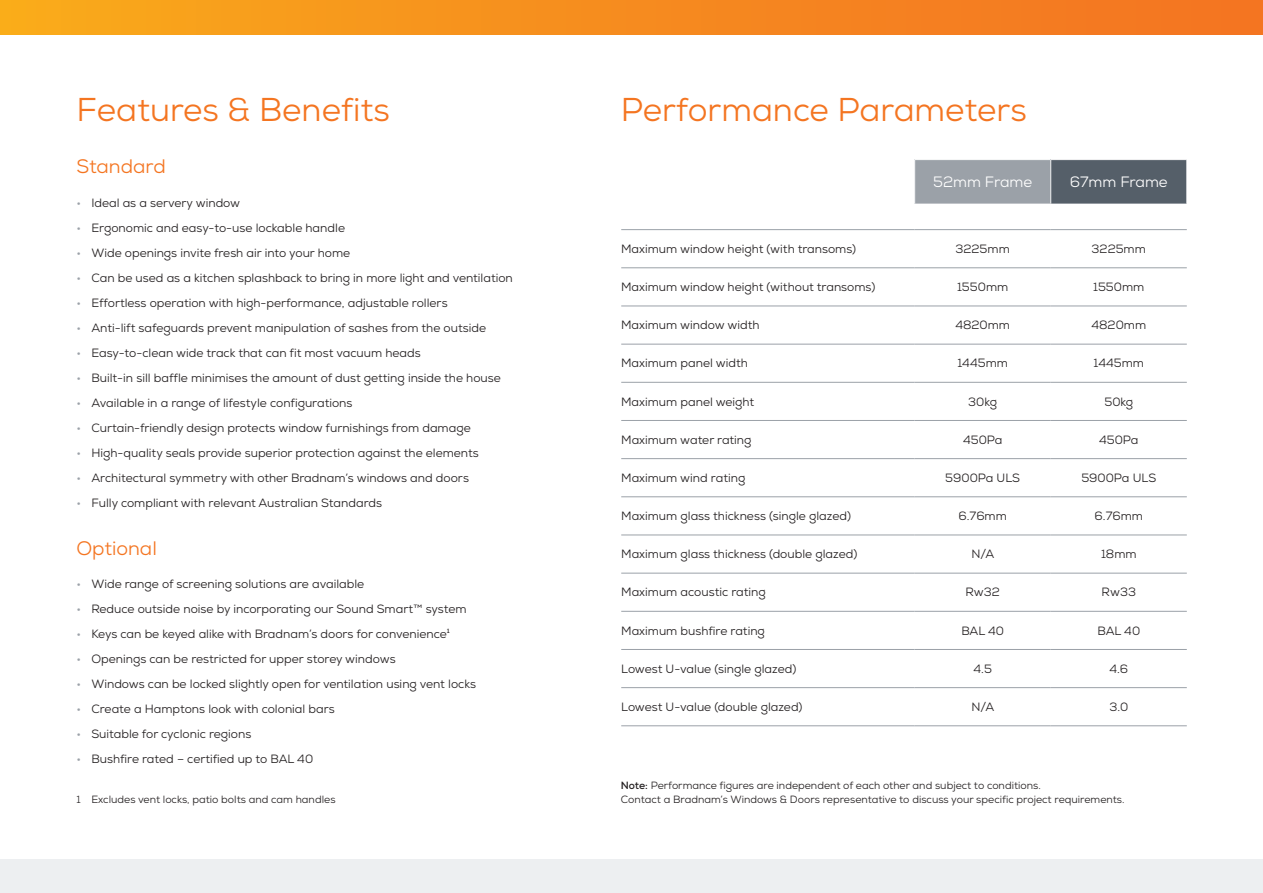
<style>
.page{position:relative;width:1263px;height:893px;background:#fff}
.page>*{position:absolute;margin:0;border:0;box-sizing:border-box;transform-origin:0 0}
.t1{font:33px "Nexa";color:#f47521}
.t2{font:19.5px "Nexa";color:#f47521}
.t3{font:15px "Nexa";color:#fff}
.t4{font:12px "Nexa";color:#231f20}
.t5{font:10.5px/14.2px "Nexa";color:#231f20}
.s1{color:#9ba1a8}
.s2{font-weight:700}
</style>
<div class="page">
<div style="left:915px;top:160px;width:136px;height:44px;background:#9ba1a8"></div>
<div style="left:1051px;top:160px;width:136px;height:44px;background:#555f69"></div>
<hr style="left:621px;top:267px;width:294px;height:1px;background:#9ba1a8">
<hr style="left:915px;top:267px;width:136px;height:1px;background:#9ba1a8">
<hr style="left:1051px;top:267px;width:136px;height:1px;background:#9ba1a8">
<hr style="left:621px;top:306px;width:294px;height:1px;background:#9ba1a8">
<hr style="left:915px;top:306px;width:136px;height:1px;background:#9ba1a8">
<hr style="left:1051px;top:306px;width:136px;height:1px;background:#9ba1a8">
<hr style="left:621px;top:344px;width:294px;height:1px;background:#9ba1a8">
<hr style="left:915px;top:344px;width:136px;height:1px;background:#9ba1a8">
<hr style="left:1051px;top:344px;width:136px;height:1px;background:#9ba1a8">
<hr style="left:621px;top:382px;width:294px;height:1px;background:#9ba1a8">
<hr style="left:915px;top:382px;width:136px;height:1px;background:#9ba1a8">
<hr style="left:1051px;top:382px;width:136px;height:1px;background:#9ba1a8">
<hr style="left:621px;top:420px;width:294px;height:1px;background:#9ba1a8">
<hr style="left:915px;top:420px;width:136px;height:1px;background:#9ba1a8">
<hr style="left:1051px;top:420px;width:136px;height:1px;background:#9ba1a8">
<hr style="left:621px;top:458px;width:294px;height:1px;background:#9ba1a8">
<hr style="left:915px;top:458px;width:136px;height:1px;background:#9ba1a8">
<hr style="left:1051px;top:458px;width:136px;height:1px;background:#9ba1a8">
<hr style="left:621px;top:496px;width:294px;height:1px;background:#9ba1a8">
<hr style="left:915px;top:496px;width:136px;height:1px;background:#9ba1a8">
<hr style="left:1051px;top:496px;width:136px;height:1px;background:#9ba1a8">
<hr style="left:621px;top:535px;width:294px;height:1px;background:#9ba1a8">
<hr style="left:915px;top:535px;width:136px;height:1px;background:#9ba1a8">
<hr style="left:1051px;top:535px;width:136px;height:1px;background:#9ba1a8">
<hr style="left:621px;top:573px;width:294px;height:1px;background:#9ba1a8">
<hr style="left:915px;top:573px;width:136px;height:1px;background:#9ba1a8">
<hr style="left:1051px;top:573px;width:136px;height:1px;background:#9ba1a8">
<hr style="left:621px;top:611px;width:294px;height:1px;background:#9ba1a8">
<hr style="left:915px;top:611px;width:136px;height:1px;background:#9ba1a8">
<hr style="left:1051px;top:611px;width:136px;height:1px;background:#9ba1a8">
<hr style="left:621px;top:649px;width:294px;height:1px;background:#9ba1a8">
<hr style="left:915px;top:649px;width:136px;height:1px;background:#9ba1a8">
<hr style="left:1051px;top:649px;width:136px;height:1px;background:#9ba1a8">
<hr style="left:621px;top:687px;width:294px;height:1px;background:#9ba1a8">
<hr style="left:915px;top:687px;width:136px;height:1px;background:#9ba1a8">
<hr style="left:1051px;top:687px;width:136px;height:1px;background:#9ba1a8">
<hr style="left:621px;top:725px;width:294px;height:1px;background:#9ba1a8">
<hr style="left:915px;top:725px;width:136px;height:1px;background:#9ba1a8">
<hr style="left:1051px;top:725px;width:136px;height:1px;background:#9ba1a8">
<hr style="left:621px;top:229px;width:294px;height:1px;background:#9ba1a8">
<hr style="left:915px;top:229px;width:136px;height:1px;background:#9ba1a8">
<hr style="left:1051px;top:229px;width:136px;height:1px;background:#9ba1a8">
<hr style="left:1050px;top:160px;width:1px;height:44px;background:#fff">
<hr style="left:1186px;top:160px;width:1px;height:44px;background:#fff">
<div style="left:0;top:859px;width:1263px;height:34px;background:#edeff1"></div>
<div style="left:0;top:0;width:1263px;height:34px;background:linear-gradient(to right,#f9a91a,#f37122)"></div>
<h1 class="t1" style="left:77px;top:89px;width:315px">Features &amp; Benefits</h1>
<h2 class="t2" style="left:77px;top:154px;width:91px">Standard</h2>
<p class="t4" style="left:77px;top:195px;width:165px"><span class="s1">•</span> Ideal as a servery window</p>
<p class="t4" style="left:77px;top:220px;width:270px"><span class="s1">•</span> Ergonomic and easy-to-use lockable handle</p>
<p class="t4" style="left:77px;top:245px;width:275px"><span class="s1">•</span> Wide openings invite fresh air into your home</p>
<p class="t4" style="left:77px;top:270px;width:438px"><span class="s1">•</span> Can be used as a kitchen splashback to bring in more light and ventilation</p>
<p class="t4" style="left:77px;top:295px;width:373px"><span class="s1">•</span> Effortless operation with high-performance, adjustable rollers</p>
<p class="t4" style="left:77px;top:320px;width:411px"><span class="s1">•</span> Anti-lift safeguards prevent manipulation of sashes from the outside</p>
<p class="t4" style="left:77px;top:345px;width:346px"><span class="s1">•</span> Easy-to-clean wide track that can fit most vacuum heads</p>
<p class="t4" style="left:77px;top:370px;width:426px"><span class="s1">•</span> Built-in sill baffle minimises the amount of dust getting inside the house</p>
<p class="t4" style="left:77px;top:395px;width:278px"><span class="s1">•</span> Available in a range of lifestyle configurations</p>
<p class="t4" style="left:77px;top:420px;width:396px"><span class="s1">•</span> Curtain-friendly design protects window furnishings from damage</p>
<p class="t4" style="left:77px;top:445px;width:404px"><span class="s1">•</span> High-quality seals provide superior protection against the elements</p>
<p class="t4" style="left:77px;top:470px;width:394px"><span class="s1">•</span> Architectural symmetry with other Bradnam’s windows and doors</p>
<p class="t4" style="left:77px;top:495px;width:307px"><span class="s1">•</span> Fully compliant with relevant Australian Standards</p>
<h2 class="t2" style="left:77px;top:536px;width:82px">Optional</h2>
<p class="t4" style="left:77px;top:576px;width:289px"><span class="s1">•</span> Wide range of screening solutions are available</p>
<p class="t4" style="left:77px;top:601px;width:392px"><span class="s1">•</span> Reduce outside noise by incorporating our Sound Smart™ system</p>
<p class="t4" style="left:77px;top:626px;width:375px"><span class="s1">•</span> Keys can be keyed alike with Bradnam’s doors for convenience¹</p>
<p class="t4" style="left:77px;top:651px;width:321px"><span class="s1">•</span> Openings can be restricted for upper storey windows</p>
<p class="t4" style="left:77px;top:677px;width:401px"><span class="s1">•</span> Windows can be locked slightly open for ventilation using vent locks</p>
<p class="t4" style="left:77px;top:702px;width:260px"><span class="s1">•</span> Create a Hamptons look with colonial bars</p>
<p class="t4" style="left:77px;top:727px;width:176px"><span class="s1">•</span> Suitable for cyclonic regions</p>
<p class="t4" style="left:77px;top:752px;width:238px"><span class="s1">•</span> Bushfire rated – certified up to BAL 40</p>
<p class="t5" style="left:77px;top:792px;width:261px">1 Excludes vent locks, patio bolts and cam handles</p>
<h1 class="t1" style="left:621px;top:89px;width:407px">Performance Parameters</h1>
<p class="t3" style="left:933px;top:172px;width:101px">52mm Frame</p>
<p class="t3" style="left:1070px;top:172px;width:99px">67mm Frame</p>
<p class="t4" style="left:621px;top:241px;width:236px">Maximum window height (with transoms)</p>
<p class="t4" style="left:955px;top:241px;width:56px">3225mm</p>
<p class="t4" style="left:1092px;top:241px;width:56px">3225mm</p>
<p class="t4" style="left:621px;top:279px;width:256px">Maximum window height (without transoms)</p>
<p class="t4" style="left:957px;top:279px;width:53px">1550mm</p>
<p class="t4" style="left:1093px;top:279px;width:53px">1550mm</p>
<p class="t4" style="left:621px;top:317px;width:140px">Maximum window width</p>
<p class="t4" style="left:955px;top:317px;width:56px">4820mm</p>
<p class="t4" style="left:1091px;top:317px;width:56px">4820mm</p>
<p class="t4" style="left:621px;top:356px;width:128px">Maximum panel width</p>
<p class="t4" style="left:957px;top:356px;width:52px">1445mm</p>
<p class="t4" style="left:1093px;top:356px;width:52px">1445mm</p>
<p class="t4" style="left:621px;top:394px;width:135px">Maximum panel weight</p>
<p class="t4" style="left:968px;top:394px;width:30px">30kg</p>
<p class="t4" style="left:1104px;top:394px;width:30px">50kg</p>
<p class="t4" style="left:621px;top:432px;width:132px">Maximum water rating</p>
<p class="t4" style="left:963px;top:432px;width:41px">450Pa</p>
<p class="t4" style="left:1099px;top:432px;width:41px">450Pa</p>
<p class="t4" style="left:621px;top:470px;width:126px">Maximum wind rating</p>
<p class="t4" style="left:945px;top:470px;width:76px">5900Pa ULS</p>
<p class="t4" style="left:1081px;top:470px;width:76px">5900Pa ULS</p>
<p class="t4" style="left:621px;top:508px;width:231px">Maximum glass thickness (single glazed)</p>
<p class="t4" style="left:958px;top:508px;width:50px">6.76mm</p>
<p class="t4" style="left:1095px;top:508px;width:50px">6.76mm</p>
<p class="t4" style="left:621px;top:546px;width:237px">Maximum glass thickness (double glazed)</p>
<p class="t4" style="left:971px;top:546px;width:25px">N/A</p>
<p class="t4" style="left:1101px;top:546px;width:37px">18mm</p>
<p class="t4" style="left:621px;top:585px;width:146px">Maximum acoustic rating</p>
<p class="t4" style="left:965px;top:585px;width:36px">Rw32</p>
<p class="t4" style="left:1101px;top:585px;width:36px">Rw33</p>
<p class="t4" style="left:621px;top:623px;width:145px">Maximum bushfire rating</p>
<p class="t4" style="left:961px;top:623px;width:44px">BAL 40</p>
<p class="t4" style="left:1097px;top:623px;width:44px">BAL 40</p>
<p class="t4" style="left:621px;top:661px;width:177px">Lowest U-value (single glazed)</p>
<p class="t4" style="left:973px;top:661px;width:20px">4.5</p>
<p class="t4" style="left:1109px;top:661px;width:20px">4.6</p>
<p class="t4" style="left:621px;top:699px;width:183px">Lowest U-value (double glazed)</p>
<p class="t4" style="left:971px;top:699px;width:25px">N/A</p>
<p class="t4" style="left:1109px;top:699px;width:20px">3.0</p>
<p class="t5" style="left:621px;top:778px;width:505px"><span class="s2">Note:</span> Performance figures are independent of each other and subject to conditions.<br>Contact a Bradnam’s Windows &amp; Doors representative to discuss your specific project requirements.</p>
</div>
